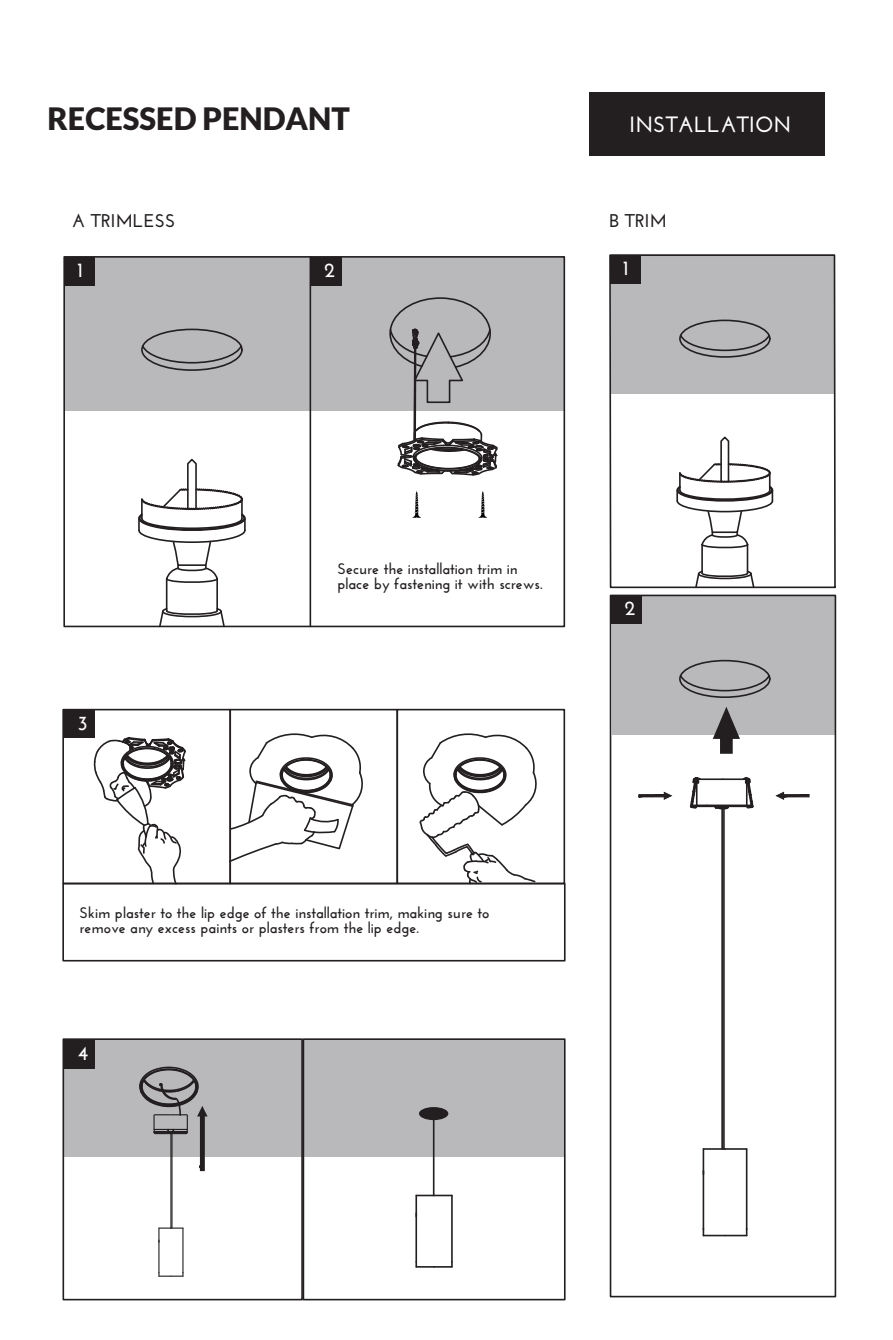
<style>
.page{position:relative;width:893px;height:1340px;background:#fff}
.page>*{position:absolute;margin:0;border:0;box-sizing:border-box;transform-origin:0 0}
.t1{font:900 30.82px "Lato";color:#231f20}
.t2{font:700 22.05px "Josefin Sans";color:#fff}
.t3{font:700 20.47px "Josefin Sans";color:#fff}
.t4{font:700 18.45px "Josefin Sans";color:#231f20}
.t5{font:700 15.3px/15.3px "Josefin Sans";color:#231f20}
</style>
<div class="page">
<div style="left:589px;top:92px;width:236px;height:64px;background:#231f20"></div>
<div style="left:64px;top:257px;width:501px;height:154px;background:#b9b9bb"></div>
<div style="left:611px;top:255px;width:224px;height:139px;background:#b9b9bb"></div>
<div style="left:612px;top:595px;width:223px;height:139px;background:#b9b9bb"></div>
<div style="left:63px;top:1038px;width:501px;height:118px;background:#b9b9bb"></div>
<div style="left:141px;top:328px;width:102px;height:43px;border:2px solid #231f20;border-radius:50%"></div>
<svg style="left:141px;top:344px;width:102px;height:20px"></svg>
<hr style="left:166px;top:579px;width:1px;height:31px;background:#231f20">
<hr style="left:216px;top:579px;width:2px;height:31px;background:#231f20">
<svg style="left:138px;top:458px;width:108px;height:126px"></svg>
<svg style="left:158px;top:606px;width:68px;height:22px"></svg>
<div style="left:62px;top:708px;width:169px;height:176px;border:2px solid #231f20"></div>
<div style="left:229px;top:708px;width:169px;height:176px;border:2px solid #231f20"></div>
<div style="left:396px;top:708px;width:169px;height:176px;border:2px solid #231f20"></div>
<svg style="left:397px;top:420px;width:101px;height:56px"></svg>
<div style="left:414px;top:347px;width:2px;height:94px;border:2px solid #231f20"></div>
<hr style="left:414px;top:348px;width:2px;height:92px;background:#231f20">
<svg style="left:389px;top:297px;width:102px;height:107px"></svg>
<svg style="left:93px;top:737px;width:94px;height:145px"></svg>
<svg style="left:228px;top:731px;width:135px;height:132px"></svg>
<svg style="left:418px;top:733px;width:121px;height:149px"></svg>
<div style="left:63px;top:1038px;width:240px;height:262px;border:2px solid #231f20"></div>
<div style="left:303px;top:1038px;width:263px;height:262px;border:2px solid #231f20"></div>
<div style="left:609px;top:254px;width:227px;height:334px;border:2px solid #231f20"></div>
<div style="left:679px;top:319px;width:92px;height:39px;border:2px solid #231f20;border-radius:50%"></div>
<svg style="left:679px;top:333px;width:92px;height:19px"></svg>
<svg style="left:673px;top:436px;width:104px;height:153px"></svg>
<div style="left:610px;top:594px;width:226px;height:703px;border:2px solid #231f20"></div>
<div style="left:679px;top:660px;width:92px;height:38px;border:2px solid #231f20;border-radius:50%"></div>
<svg style="left:679px;top:673px;width:92px;height:19px"></svg>
<svg style="left:713px;top:707px;width:27px;height:46px"></svg>
<svg style="left:638px;top:791px;width:34px;height:9px"></svg>
<svg style="left:775px;top:791px;width:35px;height:9px"></svg>
<div style="left:63px;top:256px;width:502px;height:371px;border:2px solid #231f20"></div>
<hr style="left:310px;top:257px;width:1px;height:369px;background:#231f20">
<div style="left:64px;top:257px;width:31px;height:28px;background:#231f20"></div>
<div style="left:610px;top:255px;width:30px;height:29px;background:#231f20"></div>
<div style="left:64px;top:709px;width:31px;height:29px;background:#231f20"></div>
<div style="left:64px;top:1040px;width:31px;height:28px;background:#231f20"></div>
<div style="left:311px;top:257px;width:31px;height:28px;background:#231f20"></div>
<div style="left:611px;top:595px;width:31px;height:29px;background:#231f20"></div>
<div style="left:62px;top:882px;width:504px;height:79px;border:2px solid #231f20"></div>
<svg style="left:479px;top:491px;width:8px;height:27px"></svg>
<svg style="left:412px;top:491px;width:9px;height:27px"></svg>
<hr style="left:433px;top:1118px;width:1px;height:77px;background:#231f20">
<svg style="left:416px;top:1194px;width:36px;height:2px"></svg>
<hr style="left:451px;top:1195px;width:2px;height:66px;background:#231f20">
<hr style="left:415px;top:1195px;width:2px;height:21px;background:#231f20">
<svg style="left:415px;top:1261px;width:38px;height:6px"></svg>
<hr style="left:415px;top:1213px;width:2px;height:48px;background:#231f20">
<div style="left:419px;top:1107px;width:29px;height:13px;background:#231f20;border-radius:50%"></div>
<hr style="left:170px;top:1133px;width:1px;height:95px;background:#231f20">
<hr style="left:171px;top:1133px;width:2px;height:95px;background:#231f20">
<svg style="left:138px;top:1066px;width:70px;height:105px"></svg>
<hr style="left:182px;top:1228px;width:2px;height:44px;background:#231f20">
<svg style="left:158px;top:1227px;width:25px;height:15px"></svg>
<svg style="left:158px;top:1272px;width:26px;height:4px"></svg>
<hr style="left:158px;top:1240px;width:1px;height:32px;background:#231f20">
<hr style="left:703px;top:1234px;width:22px;height:2px;background:#231f20">
<hr style="left:746px;top:1148px;width:1px;height:81px;background:#231f20">
<svg style="left:703px;top:1148px;width:44px;height:26px"></svg>
<hr style="left:725px;top:1234px;width:22px;height:2px;background:#231f20">
<hr style="left:703px;top:1170px;width:1px;height:59px;background:#231f20">
<hr style="left:721px;top:807px;width:2px;height:341px;background:#231f20">
<hr style="left:723px;top:807px;width:2px;height:341px;background:#231f20">
<hr style="left:697px;top:778px;width:26px;height:2px;background:#231f20">
<hr style="left:723px;top:778px;width:24px;height:2px;background:#231f20">
<hr style="left:707px;top:804px;width:44px;height:2px;background:#231f20">
<hr style="left:707px;top:805px;width:44px;height:2px;background:#231f20">
<svg style="left:713px;top:807px;width:17px;height:3px"></svg>
<svg style="left:689px;top:777px;width:18px;height:32px"></svg>
<svg style="left:741px;top:777px;width:13px;height:32px"></svg>
<h1 class="t1" style="left:47px;top:100px;width:304px">RECESSED PENDANT</h1>
<h2 class="t2" style="left:629px;top:111px;width:164px">INSTALLATION</h2>
<p class="t4" style="left:72px;top:210px;width:105px">A TRIMLESS</p>
<p class="t4" style="left:610px;top:210px;width:59px">B TRIM</p>
<h3 class="t3" style="left:77px;top:258px;width:7px">1</h3>
<h3 class="t3" style="left:623px;top:256px;width:7px">1</h3>
<h3 class="t3" style="left:324px;top:258px;width:12px">2</h3>
<h3 class="t3" style="left:77px;top:710px;width:12px">3</h3>
<p class="t5" style="left:337px;top:560px;width:207px">Secure the installation trim in place by fastening it with screws.</p>
<p class="t5" style="left:80px;top:904px;width:411px">Skim plaster to the lip edge of the installation trim, making sure to remove any excess paints or plasters from the lip edge.</p>
<h3 class="t3" style="left:77px;top:1040px;width:12px">4</h3>
<h3 class="t3" style="left:624px;top:596px;width:12px">2</h3>
</div>
